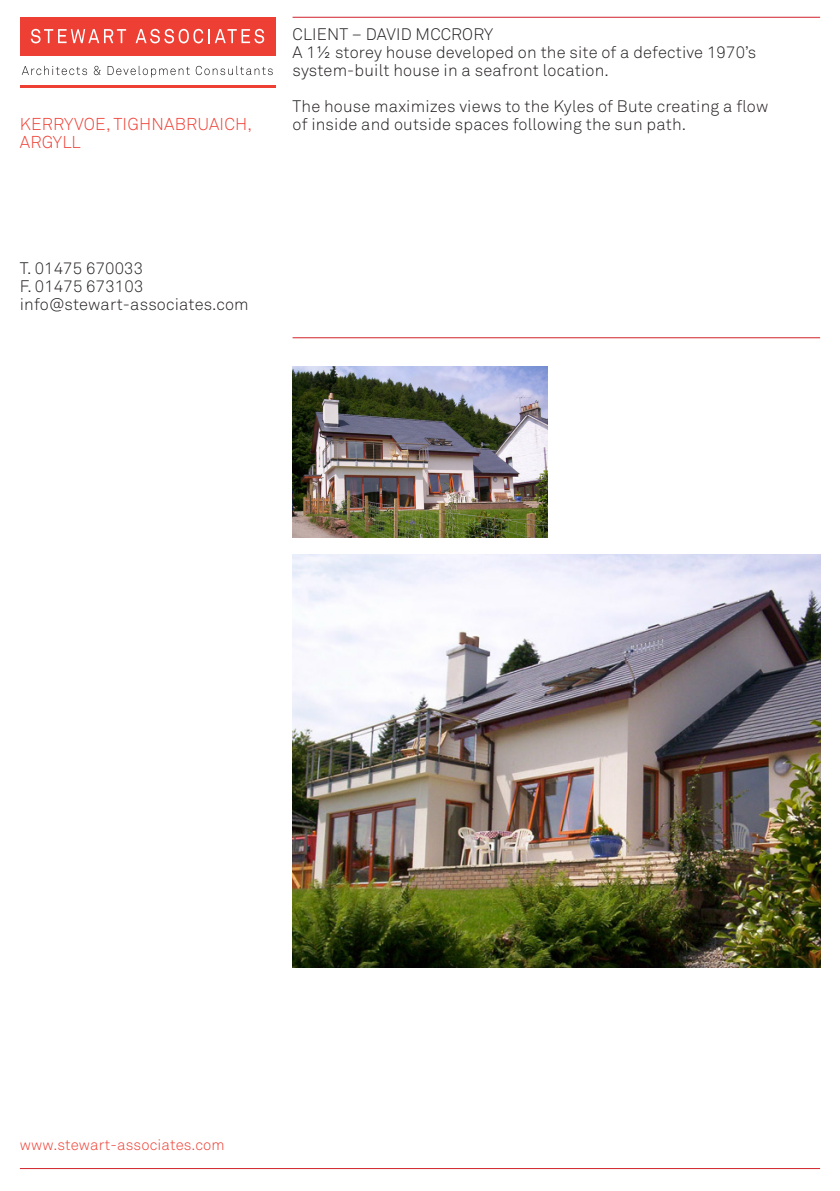
<style>
.page{position:relative;width:840px;height:1191px;background:#fff}
.page>*{position:absolute;margin:0;border:0;box-sizing:border-box;transform-origin:0 0}
.t1{font:300 17px "Akkurat";letter-spacing:.01em;color:#ee3f34}
.t2{font:300 16.4px/18px "Akkurat";letter-spacing:.01em;color:#231f20}
.t3{font:300 15px "Akkurat";letter-spacing:.01em;color:#ee3f34}
</style>
<div class="page">
<div style="left:20px;top:17px;width:255px;height:38px;background:#ee3f34"></div>
<svg style="left:31px;top:29px;width:95px;height:14px"></svg>
<svg style="left:135px;top:29px;width:129px;height:14px"></svg>
<svg style="left:22px;top:66px;width:65px;height:9px"></svg>
<svg style="left:94px;top:66px;width:7px;height:9px"></svg>
<svg style="left:108px;top:66px;width:82px;height:11px"></svg>
<svg style="left:196px;top:66px;width:76px;height:9px"></svg>
<hr style="left:20px;top:86px;width:255px;height:2px;background:#ee3f34">
<hr style="left:292px;top:17px;width:527px;height:1px;background:#d1232a">
<hr style="left:292px;top:337px;width:527px;height:1px;background:#d1232a">
<hr style="left:20px;top:1168px;width:799px;height:1px;background:#d1232a">
<img style="left:292px;top:555px;width:527px;height:412px">
<img style="left:292px;top:367px;width:255px;height:170px">
<p class="t2" style="left:292px;top:25px;width:202px">CLIENT – DAVID MCCRORY</p>
<p class="t2" style="left:292px;top:43px;width:465px">A 1½ storey house developed on the site of a defective 1970’s system-built house in a seafront location.</p>
<p class="t2" style="left:292px;top:97px;width:477px">The house maximizes views to the Kyles of Bute creating a flow</p>
<p class="t1" style="left:20px;top:114px;width:233px">KERRYVOE, TIGHNABRUAICH,</p>
<p class="t2" style="left:292px;top:115px;width:395px">of inside and outside spaces following the sun path.</p>
<p class="t1" style="left:20px;top:132px;width:62px">ARGYLL</p>
<p class="t2" style="left:20px;top:259px;width:125px">T. 01475 670033</p>
<p class="t2" style="left:20px;top:277px;width:125px">F. 01475 673103</p>
<p class="t2" style="left:20px;top:295px;width:230px">info@stewart-associates.com</p>
<p class="t3" style="left:20px;top:1135px;width:206px">www.stewart-associates.com</p>
</div>
